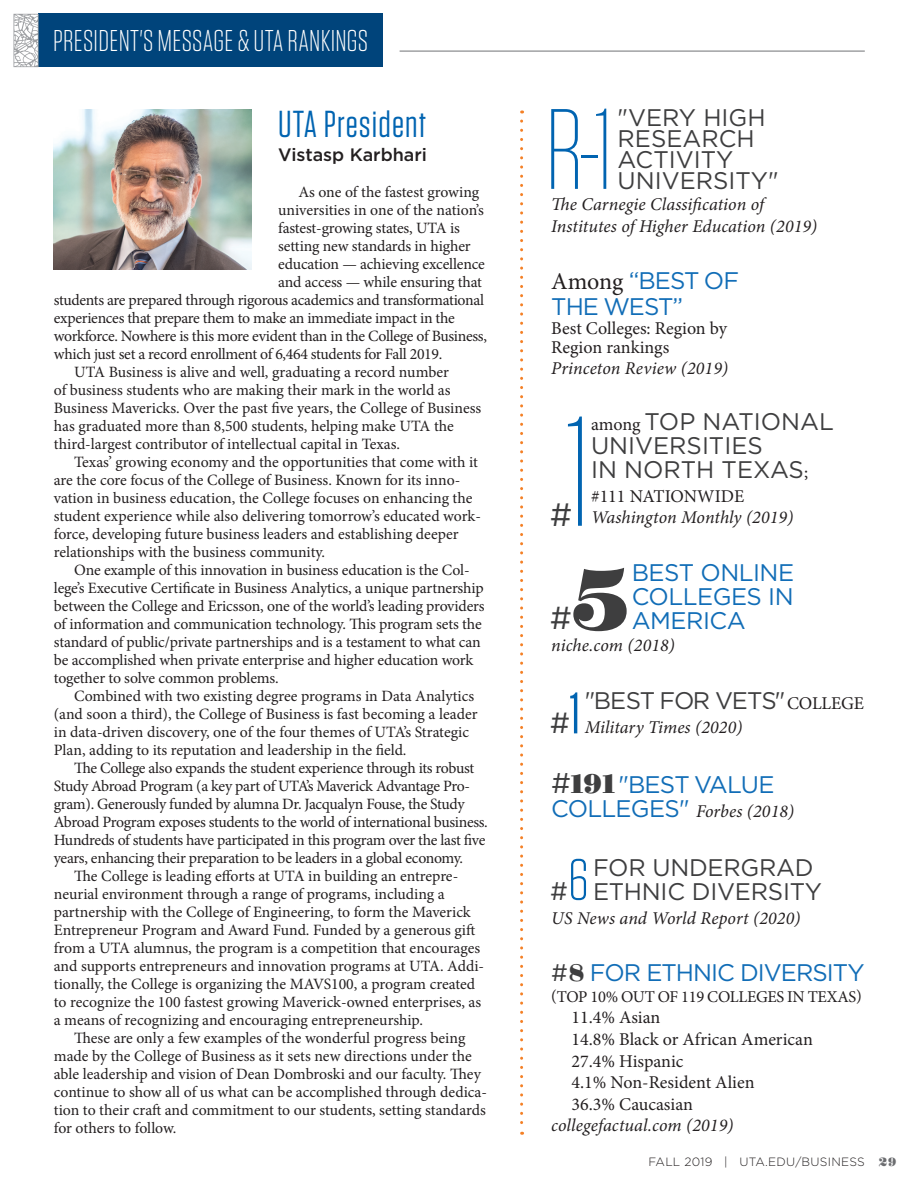
<style>
.page{position:relative;width:918px;height:1188px;background:#fff}
.page>*{position:absolute;margin:0;border:0;box-sizing:border-box;transform-origin:0 0}
.t1{font:200 155.1px "Tungsten";color:#0164b1}
.t2{font:200 114px "Tungsten";color:#0164b1}
.t3{font:86.85px "Sybarite Small";color:#3e3e3f}
.t4{font:300 58.35px "Tungsten";color:#0164b1}
.t5{font:37.5px "Tungsten";letter-spacing:.03em;color:#0164b1}
.t6{font:32.25px "Gotham";color:#3e3e3f}
.t7{font:31.8px "Gotham";color:#3e3e3f}
.t8{font:300 30px "Tungsten";letter-spacing:.01em;color:#fff}
.t9{font:29.1px "Gotham";color:#3e3e3f}
.t10{font:25.5px "Gotham";color:#3e3e3f}
.t11{font:24px/24px "Gotham";color:#3e3e3f}
.t12{font:24px/24px "Gotham";letter-spacing:-.04em;color:#116db7;text-align:justify}
.t13{font:24px "Gotham";letter-spacing:-.05em;color:#3e3e3f}
.t14{font:italic 18px/21.6px "Minion Pro";letter-spacing:.005em;color:#231f20}
.t15{font:18px/18.6px "Minion Pro";color:#231f20}
.t16{font:500 18px "Gotham";color:#231f20}
.t17{font:16.5px "Minion Pro";letter-spacing:-.02em;color:#231f20}
.t18{font:15.75px/18px "Minion Pro";letter-spacing:-.01em;color:#231f20}
.t19{font:300 12px "Gotham";letter-spacing:.02em;color:#231f20}
.t20{font:12px "Sybarite Small";color:#6c6d70}
.s1{font-family:"Minion Pro";color:#231f20}
.s2{font-family:"Minion Pro";font-size:18px;color:#231f20}
.s3{font-family:"Tungsten";font-size:58.35px;color:#0164b1}
.s4{font-size:28.5px;color:#3e3e3f}
.s5{font-family:"Sybarite Small";font-size:27px;color:#3e3e3f}
.s6{font-family:"Gotham";font-style:normal;font-size:24px;color:#116db7}
.s7{color:#3e3e3f}
.s8{font-family:"Sybarite Small";color:#3e3e3f}
</style>
<div class="page">
<hr style="left:400px;top:51px;width:465px;height:1px;background:#808285">
<div style="left:39px;top:14px;width:344px;height:53px;background:#00447b"></div>
<svg style="left:14px;top:14px;width:25px;height:53px"></svg>
<svg style="left:520px;top:121px;width:3px;height:1014px"></svg>
<img style="left:53px;top:110px;width:198px;height:160px">
<p class="t8" style="left:53px;top:26px;width:317px">PRESIDENT'S MESSAGE &amp; UTA RANKINGS</p>
<p class="t5" style="left:278px;top:104px;width:149px">UTA President</p>
<p class="t16" style="left:278px;top:143px;width:150px">Vistasp Karbhari</p>
<p class="t18" style="left:298px;top:183px;width:182px">As one of the fastest growing</p>
<p class="t18" style="left:278px;top:201px;width:207px">universities in one of the nation’s</p>
<p class="t18" style="left:278px;top:219px;width:183px">fastest-growing states, UTA is</p>
<p class="t18" style="left:278px;top:237px;width:194px">setting new standards in higher</p>
<p class="t18" style="left:278px;top:255px;width:208px">education — achieving excellence</p>
<p class="t18" style="left:278px;top:273px;width:205px">and access — while ensuring that</p>
<p class="t18" style="left:54px;top:291px;width:432px">students are prepared through rigorous academics and transformational</p>
<p class="t18" style="left:54px;top:309px;width:403px">experiences that prepare them to make an immediate impact in the</p>
<p class="t18" style="left:54px;top:327px;width:435px">workforce. Nowhere is this more evident than in the College of Business,</p>
<p class="t18" style="left:54px;top:345px;width:390px">which just set a record enrollment of 6,464 students for Fall 2019.</p>
<p class="t18" style="left:54px;top:363px;width:429px;text-indent:20px">UTA Business is alive and well, graduating a record number<br>of business students who are making their mark in the world as Business Mavericks. Over the past five years, the College of Business has graduated more than 8,500 students, helping make UTA the third-largest contributor of intellectual capital in Texas.</p>
<p class="t18" style="left:54px;top:453px;width:429px;text-indent:20px">Texas’ growing economy and the opportunities that come with it are the core focus of the College of Business. Known for its inno&shy;vation in business education, the College focuses on enhancing the student experience while also delivering tomorrow’s educated work&shy;force, developing future business leaders and establishing deeper relationships with the business community.</p>
<p class="t18" style="left:54px;top:561px;width:432px;text-indent:20px">One example of this innovation in business education is the Col&shy;lege’s Executive Certificate in Business Analytics, a unique partnership between the College and Ericsson, one of the world’s leading providers of information and communication technology. This program sets the standard of public/private partnerships and is a testament to what can be accomplished when private enterprise and higher education work together to solve common problems.</p>
<p class="t18" style="left:54px;top:687px;width:425px;text-indent:20px">Combined with two existing degree programs in Data Analytics (and soon a third), the College of Business is fast becoming a leader in data-driven discovery, one of the four themes of UTA’s Strategic Plan, adding to its reputation and leadership in the field.</p>
<p class="t18" style="left:54px;top:759px;width:436px;text-indent:20px">The College also expands the student experience through its robust Study Abroad Program (a key part of UTA’s Maverick Advantage Pro&shy;gram). Generously funded by alumna Dr. Jacqualyn Fouse, the Study Abroad Program exposes students to the world of international business.<br>Hundreds of students have participated in this program over the last five years, enhancing their preparation to be leaders in a global economy.</p>
<p class="t18" style="left:54px;top:867px;width:432px;text-indent:20px">The College is leading efforts at UTA in building an entrepre&shy;neurial environment through a range of programs, including a partnership with the College of Engineering, to form the Maverick Entrepreneur Program and Award Fund. Funded by a generous gift from a UTA alumnus, the program is a competition that encourages and supports entrepreneurs and innovation programs at UTA. Addi&shy;tionally, the College is organizing the MAVS100, a program created to recognize the 100 fastest growing Maverick-owned enterprises, as a means of recognizing and encouraging entrepreneurship.</p>
<p class="t18" style="left:54px;top:1029px;width:435px;text-indent:20px">These are only a few examples of the wonderful progress being made by the College of Business as it sets new directions under the able leadership and vision of Dean Dombroski and our faculty. They continue to show all of us what can be accomplished through dedica&shy;tion to their craft and commitment to our students, setting standards for others to follow.</p>
<p class="t2" style="left:545px;top:92px;width:71px">R-1</p>
<p class="t11" style="left:618px;top:106px;width:150px;line-height:21px">"VERY HIGH<br>RESEARCH</p>
<p class="t11" style="left:618px;top:148px;width:163px;line-height:21.6px">ACTIVITY<br>UNIVERSITY"</p>
<p class="t14" style="left:551px;top:194px;width:268px">The Carnegie Classification of<br>Institutes of Higher Education (2019)</p>
<p class="t12" style="left:551px;top:268px;width:189px"><span class="s1">Among</span> “BEST OF</p>
<p class="t12" style="left:551px;top:294px;width:134px">THE WEST”</p>
<p class="t15" style="left:551px;top:319px;width:177px">Best Colleges: Region by<br>Region rankings</p>
<p class="t14" style="left:551px;top:358px;width:178px">Princeton Review (2019)</p>
<p class="t1" style="left:565px;top:394px;width:29px">1</p>
<p class="t11" style="left:591px;top:409px;width:244px"><span class="s2">among</span> TOP NATIONAL</p>
<p class="t11" style="left:591px;top:433px;width:219px">UNIVERSITIES<br>IN NORTH TEXAS<span class="s2">;</span></p>
<p class="t15" style="left:591px;top:487px;width:155px">#111 NATIONWIDE</p>
<p class="t14" style="left:591px;top:506px;width:204px">Washington Monthly (2019)</p>
<p class="t6" style="left:550px;top:494px;width:24px">#</p>
<p class="t3" style="left:572px;top:544px;width:58px">5</p>
<p class="t12" style="left:632px;top:560px;width:164px">BEST ONLINE COLLEGES IN AMERICA</p>
<p class="t14" style="left:551px;top:634px;width:125px">niche.com (2018)</p>
<p class="t9" style="left:550px;top:704px;width:32px">#<span class="s3">1</span></p>
<p class="t13" style="left:585px;top:686px;width:281px">"BEST FOR VETS" <span class="s2">COLLEGE</span></p>
<p class="t7" style="left:550px;top:598px;width:24px">#</p>
<p class="t14" style="left:585px;top:717px;width:159px">Military Times (2020)</p>
<p class="t12" style="left:551px;top:772px;width:225px"><span class="s4">#</span><span class="s5">191</span> "BEST VALUE</p>
<p class="t14" style="left:551px;top:801px;width:244px"><span class="s6">COLLEGES"</span> Forbes (2018)</p>
<p class="t4" style="left:568px;top:850px;width:22px">6</p>
<p class="t11" style="left:593px;top:855px;width:231px">FOR UNDERGRAD<br>ETHNIC DIVERSITY</p>
<p class="t14" style="left:551px;top:907px;width:251px">US News and World Report (2020)</p>
<p class="t12" style="left:551px;top:960px;width:315px"><span class="s7">#</span><span class="s8">8</span> FOR ETHNIC DIVERSITY</p>
<p class="t17" style="left:551px;top:986px;width:312px">(TOP 10% OUT OF 119 COLLEGES IN TEXAS)</p>
<p class="t15" style="left:572px;top:1009px;width:90px">11.4% Asian</p>
<p class="t15" style="left:572px;top:1030px;width:243px">14.8% Black or African American</p>
<p class="t15" style="left:572px;top:1052px;width:114px">27.4% Hispanic</p>
<p class="t15" style="left:572px;top:1073px;width:185px">4.1% Non-Resident Alien</p>
<p class="t15" style="left:572px;top:1095px;width:123px">36.3% Caucasian</p>
<p class="t14" style="left:551px;top:1114px;width:184px">collegefactual.com (2019)</p>
<p class="t10" style="left:550px;top:875px;width:19px">#</p>
<p class="t19" style="left:648px;top:1154px;width:218px">FALL 2019 | UTA.EDU/BUSINESS</p>
<p class="t20" style="left:879px;top:1154px;width:19px">29</p>
</div>
